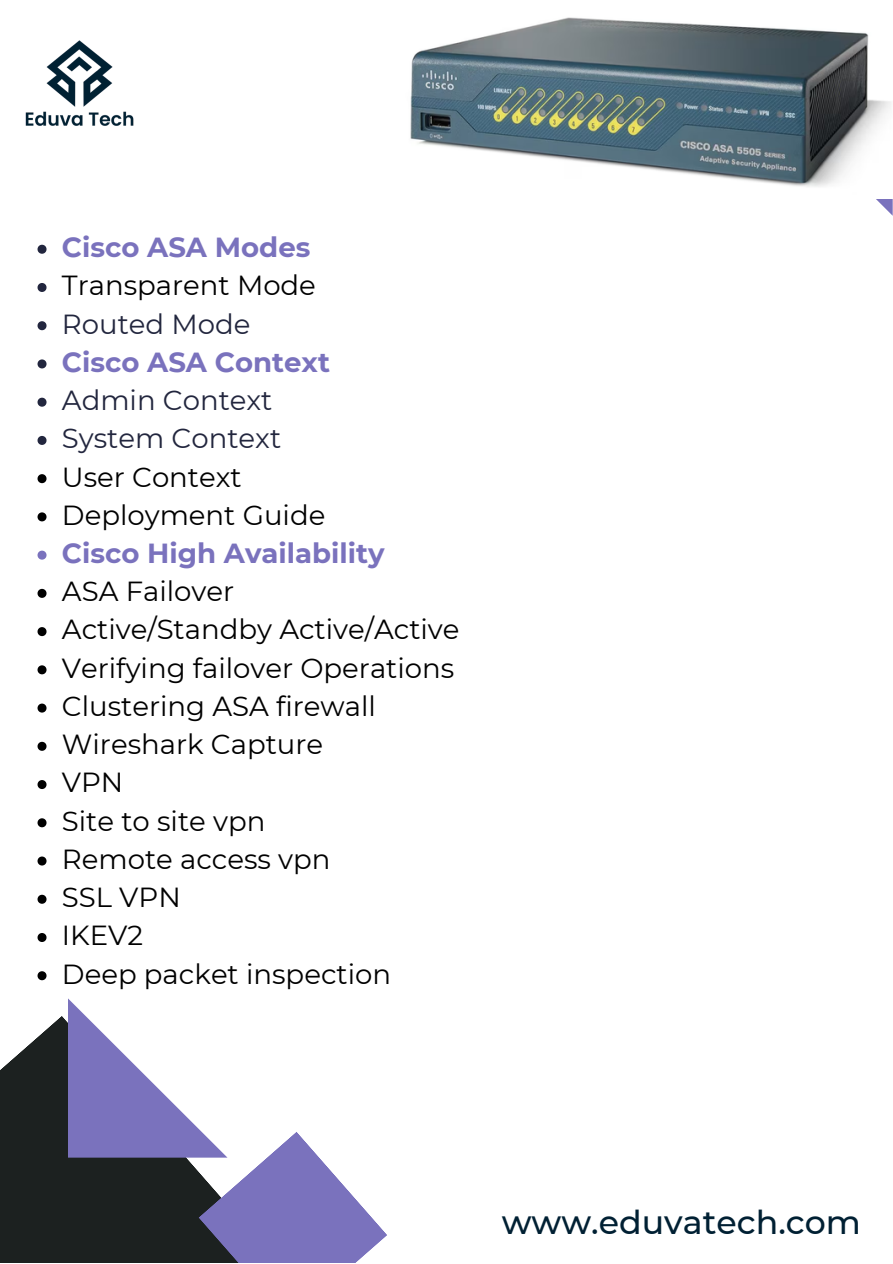
<style>
.page{position:relative;width:893px;height:1264px;background:#fff}
.page>*{position:absolute;margin:0;border:0;box-sizing:border-box;transform-origin:0 0}
.t1{font:500 33.15px "Montserrat";color:#002033}
.t2{font:27.6px "Montserrat";color:#000}
.t3{font:700 27.6px "Montserrat";color:#7a72bd}
.t4{font:27.6px "Montserrat";color:#22263e}
</style>
<div class="page">
<svg style="left:0;top:1016px;width:68px;height:246px;background:#343837"></svg>
<svg style="left:876px;top:199px;width:16px;height:16px"></svg>
<img style="left:410px;top:17px;width:481px;height:170px">
<svg style="left:68px;top:998px;width:319px;height:264px"></svg>
<img style="left:25px;top:40px;width:109px;height:86px">
<svg style="left:38px;top:245px;width:9px;height:9px"></svg>
<svg style="left:38px;top:283px;width:9px;height:9px"></svg>
<svg style="left:38px;top:321px;width:9px;height:9px"></svg>
<svg style="left:38px;top:359px;width:9px;height:9px"></svg>
<svg style="left:38px;top:397px;width:9px;height:9px"></svg>
<svg style="left:38px;top:436px;width:9px;height:9px"></svg>
<svg style="left:38px;top:474px;width:9px;height:9px"></svg>
<svg style="left:38px;top:512px;width:9px;height:9px"></svg>
<svg style="left:38px;top:550px;width:9px;height:9px"></svg>
<svg style="left:38px;top:589px;width:9px;height:9px"></svg>
<svg style="left:38px;top:627px;width:9px;height:9px"></svg>
<svg style="left:38px;top:665px;width:9px;height:9px"></svg>
<svg style="left:38px;top:703px;width:9px;height:9px"></svg>
<svg style="left:38px;top:741px;width:9px;height:9px"></svg>
<svg style="left:38px;top:780px;width:9px;height:9px"></svg>
<svg style="left:38px;top:818px;width:9px;height:9px"></svg>
<svg style="left:38px;top:856px;width:9px;height:9px"></svg>
<svg style="left:38px;top:894px;width:9px;height:9px"></svg>
<svg style="left:38px;top:933px;width:9px;height:9px"></svg>
<svg style="left:38px;top:971px;width:9px;height:9px"></svg>
<p class="t3" style="left:62px;top:230px;width:250px">Cisco ASA Modes</p>
<p class="t2" style="left:62px;top:268px;width:255px">Transparent Mode</p>
<p class="t4" style="left:62px;top:307px;width:190px">Routed Mode</p>
<p class="t3" style="left:62px;top:345px;width:269px">Cisco ASA Context</p>
<p class="t4" style="left:62px;top:383px;width:212px">Admin Context</p>
<p class="t4" style="left:62px;top:421px;width:221px">System Context</p>
<p class="t2" style="left:62px;top:460px;width:181px">User Context</p>
<p class="t2" style="left:62px;top:498px;width:265px">Deployment Guide</p>
<p class="t3" style="left:62px;top:536px;width:324px">Cisco High Availability</p>
<p class="t2" style="left:62px;top:574px;width:174px">ASA Failover</p>
<p class="t2" style="left:62px;top:612px;width:399px">Active/Standby Active/Active</p>
<p class="t2" style="left:62px;top:651px;width:394px">Verifying failover Operations</p>
<p class="t2" style="left:62px;top:689px;width:315px">Clustering ASA firewall</p>
<p class="t2" style="left:62px;top:727px;width:263px">Wireshark Capture</p>
<p class="t2" style="left:62px;top:765px;width:63px">VPN</p>
<p class="t2" style="left:62px;top:804px;width:205px">Site to site vpn</p>
<p class="t2" style="left:62px;top:842px;width:270px">Remote access vpn</p>
<p class="t2" style="left:62px;top:880px;width:120px">SSL VPN</p>
<p class="t2" style="left:62px;top:918px;width:83px">IKEV2</p>
<p class="t2" style="left:62px;top:956px;width:330px">Deep packet inspection</p>
<p class="t1" style="left:501px;top:1201px;width:361px">www.eduvatech.com</p>
</div>
